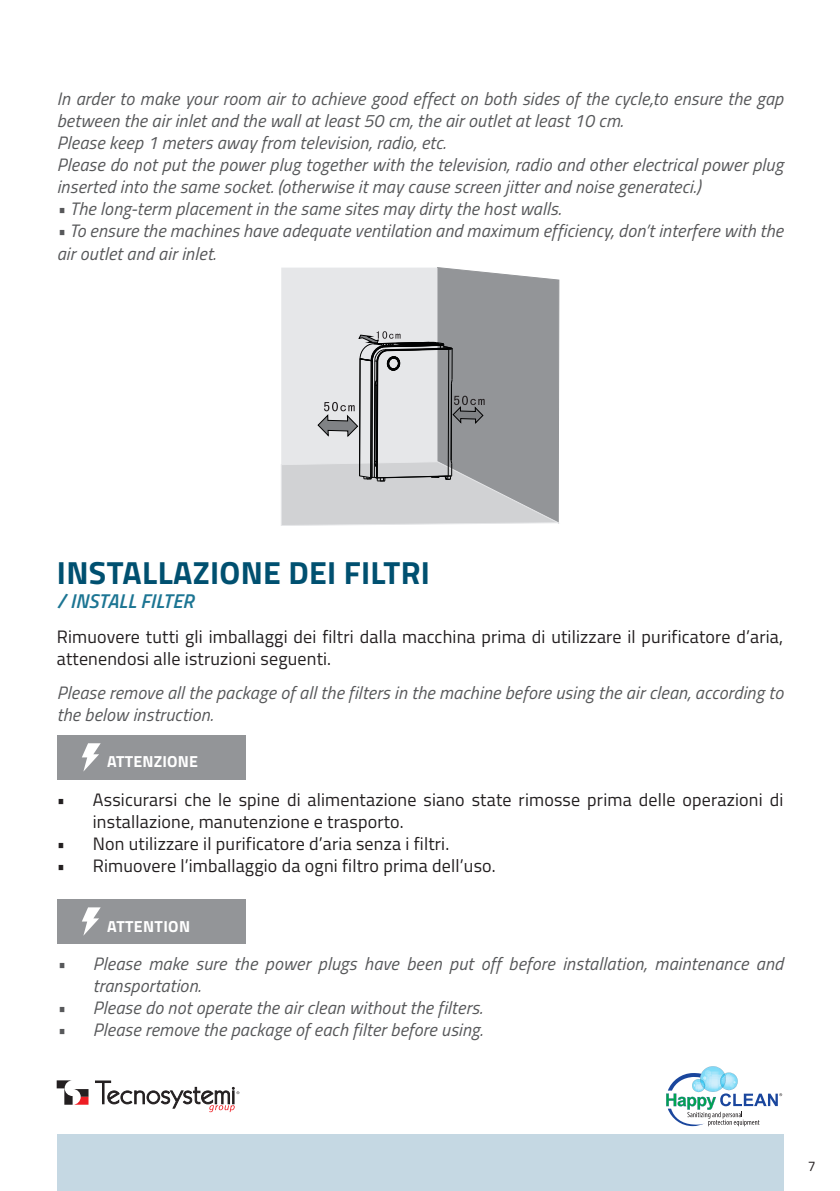
<style>
.page{position:relative;width:840px;height:1191px;background:#fff}
.page>*{position:absolute;margin:0;border:0;box-sizing:border-box;transform-origin:0 0}
.t1{font:700 32px "Titillium Web";letter-spacing:.01em;color:#005070}
.t2{font:italic 600 20px "Titillium Web";letter-spacing:.01em;color:#1c7593}
.t3{font:italic 18px/22px "Titillium Web";letter-spacing:.01em;color:#57585a}
.t4{font:18px/22px "Titillium Web";letter-spacing:.01em;color:#231f20}
.t5{font:700 16px "Titillium Web";letter-spacing:.01em;color:#fff}
.t6{font:14px "Titillium Web";color:#231f20}
</style>
<div class="page">
<svg style="left:57px;top:1080px;width:31px;height:24px"></svg>
<svg style="left:95px;top:1080px;width:144px;height:32px"></svg>
<svg style="left:666px;top:1066px;width:115px;height:60px"></svg>
<div style="left:57px;top:1134px;width:725px;height:57px;background:#c5d8e3"></div>
<svg style="left:281px;top:267px;width:279px;height:259px;background:#bdbec0"></svg>
<div style="left:57px;top:899px;width:188px;height:45px;background:#939598"></div>
<svg style="left:82px;top:907px;width:19px;height:28px"></svg>
<div style="left:57px;top:735px;width:188px;height:45px;background:#939598"></div>
<svg style="left:82px;top:743px;width:19px;height:28px"></svg>
<p class="t3" style="left:57px;top:87px;width:727px">In arder to make your room air to achieve good effect on both sides of the cycle,to ensure the gap between the air inlet and the wall at least 50 cm, the air outlet at least 10 cm.<br>Please keep 1 meters away from television, radio, etc.<br>Please do not put the power plug together with the television, radio and other electrical power plug inserted into the same socket. (otherwise it may cause screen jitter and noise generateci.)</p>
<p class="t3" style="left:57px;top:197px;width:505px">• The long-term placement in the same sites may dirty the host walls.</p>
<p class="t3" style="left:57px;top:219px;width:727px">• To ensure the machines have adequate ventilation and maximum efficiency, don’t interfere with the air outlet and air inlet.</p>
<h1 class="t1" style="left:57px;top:548px;width:374px">INSTALLAZIONE DEI FILTRI</h1>
<p class="t2" style="left:57px;top:586px;width:138px">/ INSTALL FILTER</p>
<p class="t4" style="left:57px;top:624px;width:727px">Rimuovere tutti gli imballaggi dei filtri dalla macchina prima di utilizzare il purificatore d’aria, attenendosi alle istruzioni seguenti.</p>
<p class="t3" style="left:57px;top:681px;width:727px">Please remove all the package of all the filters in the machine before using the air clean, according to the below instruction.</p>
<p class="t5" style="left:107px;top:749px;width:92px">ATTENZIONE</p>
<p class="t4" style="left:93px;top:788px;width:691px;text-indent:-36px">• Assicurarsi che le spine di alimentazione siano state rimosse prima delle operazioni di installazione, manutenzione e trasporto.</p>
<p class="t4" style="left:57px;top:832px;width:394px">• Non utilizzare il purificatore d’aria senza i filtri.</p>
<p class="t4" style="left:57px;top:854px;width:440px">• Rimuovere l’imballaggio da ogni filtro prima dell’uso.</p>
<p class="t5" style="left:107px;top:913px;width:84px">ATTENTION</p>
<p class="t3" style="left:93px;top:952px;width:691px;text-indent:-36px">• Please make sure the power plugs have been put off before installation, maintenance and transportation.</p>
<p class="t3" style="left:57px;top:996px;width:427px">• Please do not operate the air clean without the filters.</p>
<p class="t3" style="left:57px;top:1018px;width:427px">• Please remove the package of each filter before using.</p>
<p class="t6" style="left:807px;top:1156px;width:9px">7</p>
</div>
